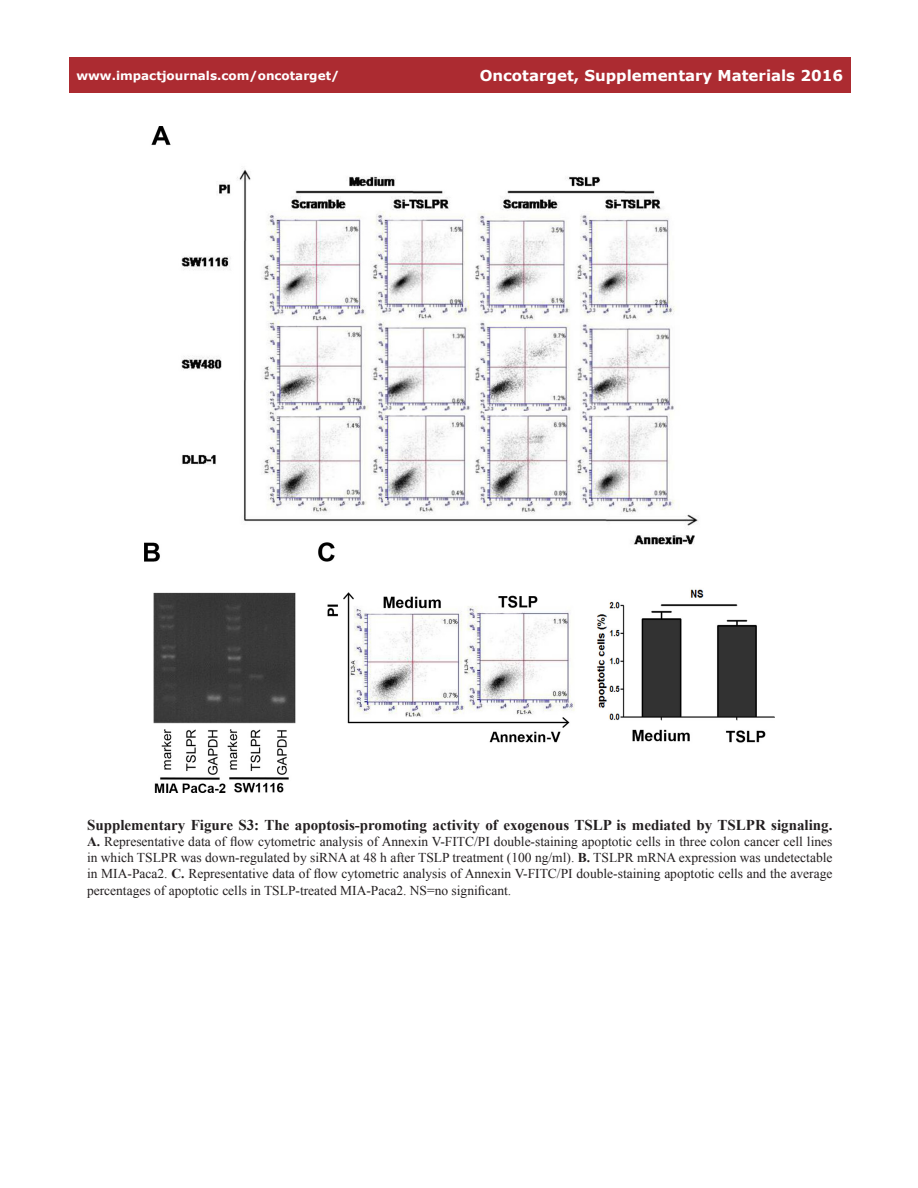
<style>
.page{position:relative;width:918px;height:1188px;background:#fff}
.page>*{position:absolute;margin:0;border:0;box-sizing:border-box;transform-origin:0 0}
.t1{font:700 15px "Times New Roman";color:#231f20}
.t2{font:700 15px "Verdana";color:#fff}
.t3{font:13.5px/16.2px "Times New Roman";color:#231f20;text-align:justify}
.t4{font:700 12px "Verdana";color:#fff}
.s1{font-weight:700}
</style>
<div class="page">
<div style="left:69px;top:57px;width:781px;height:36px;background:#ac2b31"></div>
<img style="left:145px;top:127px;width:630px;height:665px">
<p class="t4" style="left:76px;top:67px;width:264px">www.impactjournals.com/oncotarget/</p>
<p class="t2" style="left:480px;top:65px;width:365px">Oncotarget, Supplementary Materials 2016</p>
<p class="t1" style="left:87px;top:814px;width:747px">Supplementary Figure S3: The apoptosis-promoting activity of exogenous TSLP is mediated by TSLPR signaling.</p>
<p class="t3" style="left:87px;top:833px;width:747px"><span class="s1">A.</span> Representative data of flow cytometric analysis of Annexin V-FITC/PI double-staining apoptotic cells in three colon cancer cell lines in which TSLPR was down-regulated by siRNA at 48 h after TSLP treatment (100 ng/ml). <span class="s1">B.</span> TSLPR mRNA expression was undetectable in MIA-Paca2. <span class="s1">C.</span> Representative data of flow cytometric analysis of Annexin V-FITC/PI double-staining apoptotic cells and the average percentages of apoptotic cells in TSLP-treated MIA-Paca2. NS=no significant.</p>
</div>
